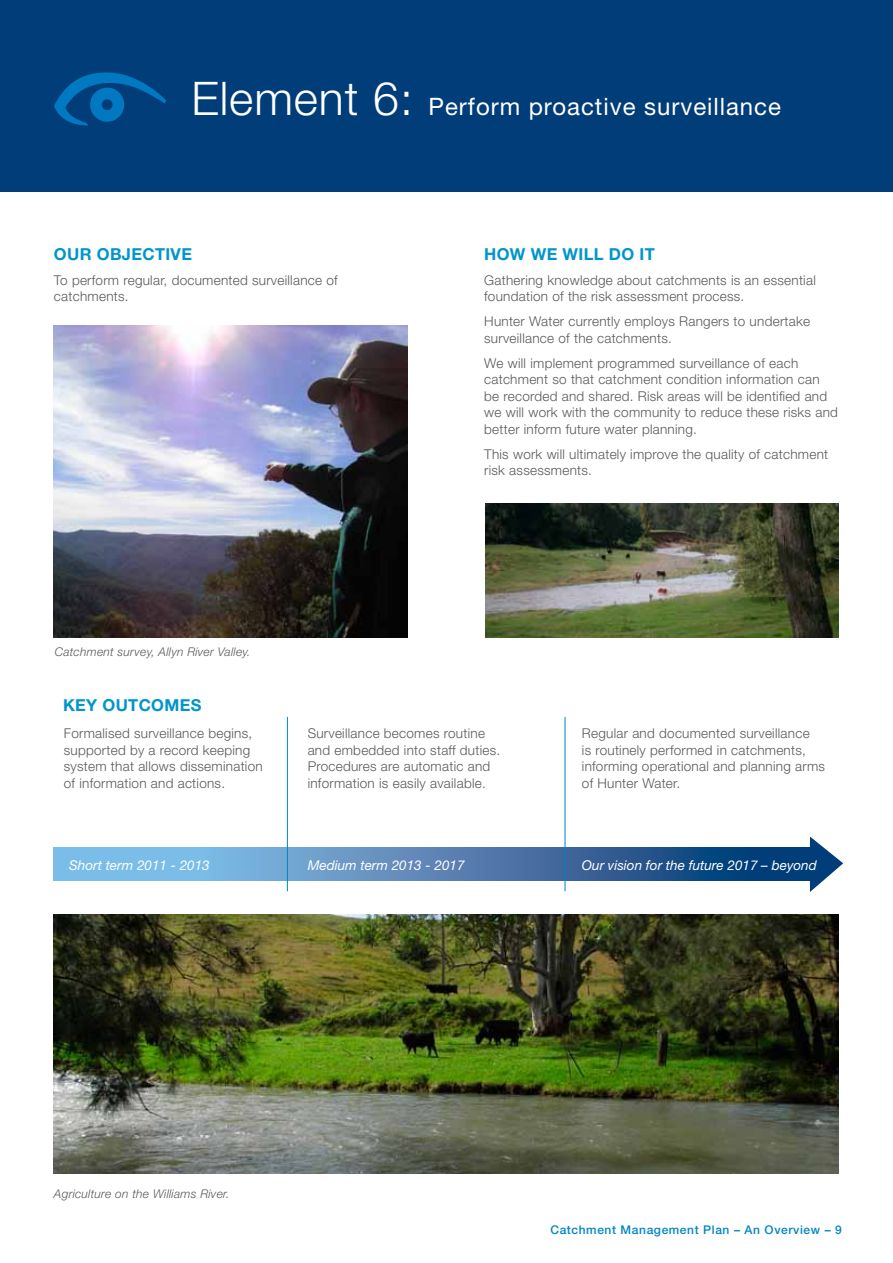
<style>
.page{position:relative;width:893px;height:1263px;background:#fff}
.page>*{position:absolute;margin:0;border:0;box-sizing:border-box;transform-origin:0 0}
.t1{font:24px "Helvetica Neue";letter-spacing:.04em;color:#fff}
.t2{font:700 16.5px "Helvetica Neue";letter-spacing:.02em;color:#0095cc}
.t3{font:300 13.5px/16.5px "Helvetica Neue";letter-spacing:.02em;color:#58595b}
.t4{font:italic 13.5px "Helvetica Neue";color:#fff}
.t5{font:italic 300 12px "Helvetica Neue";letter-spacing:.02em;color:#58595b}
.t6{font:500 12px "Helvetica Neue";letter-spacing:.05em;color:#0085c3}
.s1{font-weight:300;font-size:46.35px}
</style>
<div class="page">
<div style="left:0;top:0;width:893px;height:191px;background:#003d79"></div>
<svg style="left:54px;top:848px;width:756px;height:33px;background:#4e83b4"></svg>
<svg style="left:810px;top:836px;width:33px;height:56px"></svg>
<hr style="left:287px;top:717px;width:1px;height:174px;background:#0085c3">
<hr style="left:565px;top:717px;width:1px;height:174px;background:#0085c3">
<svg style="left:54px;top:72px;width:112px;height:54px"></svg>
<img style="left:54px;top:325px;width:354px;height:312px">
<img style="left:485px;top:504px;width:354px;height:133px">
<img style="left:54px;top:914px;width:785px;height:259px">
<h1 class="t1" style="left:191px;top:92px;width:591px"><span class="s1">Element 6:</span> Perform proactive surveillance</h1>
<p class="t2" style="left:54px;top:243px;width:140px">OUR OBJECTIVE</p>
<p class="t3" style="left:54px;top:271px;width:285px">To perform regular, documented surveillance of catchments.</p>
<p class="t5" style="left:55px;top:644px;width:197px">Catchment survey, Allyn River Valley.</p>
<p class="t2" style="left:63px;top:695px;width:140px">KEY OUTCOMES</p>
<p class="t2" style="left:484px;top:243px;width:104px">HOW WE WILL</p>
<p class="t2" style="left:609px;top:243px;width:47px">DO IT</p>
<p class="t3" style="left:484px;top:271px;width:333px">Gathering knowledge about catchments is an essential foundation of the risk assessment process.</p>
<p class="t3" style="left:484px;top:313px;width:327px">Hunter Water currently employs Rangers to undertake surveillance of the catchments.</p>
<p class="t3" style="left:484px;top:354px;width:355px">We will implement programmed surveillance of each catchment so that catchment condition information can be recorded and shared. Risk areas will be identified and we will work with the community to reduce these risks and better inform future water planning.</p>
<p class="t3" style="left:484px;top:445px;width:345px">This work will ultimately improve the quality of catchment risk assessments.</p>
<p class="t3" style="left:64px;top:725px;width:200px">Formalised surveillance begins, supported by a record keeping system that allows dissemination of information and actions.</p>
<p class="t3" style="left:308px;top:725px;width:194px">Surveillance becomes routine and embedded into staff duties.<br>Procedures are automatic and information is easily available.</p>
<p class="t3" style="left:582px;top:725px;width:245px">Regular and documented surveillance<br>is routinely performed in catchments, informing operational and planning arms of Hunter Water.</p>
<p class="t4" style="left:69px;top:857px;width:142px">Short term 2011 - 2013</p>
<p class="t4" style="left:308px;top:857px;width:158px">Medium term 2013 - 2017</p>
<p class="t4" style="left:582px;top:857px;width:236px">Our vision for the future 2017 – beyond</p>
<p class="t5" style="left:54px;top:1187px;width:177px">Agriculture on the Williams River.</p>
<p class="t6" style="left:550px;top:1222px;width:293px">Catchment Management Plan – An Overview – 9</p>
</div>
